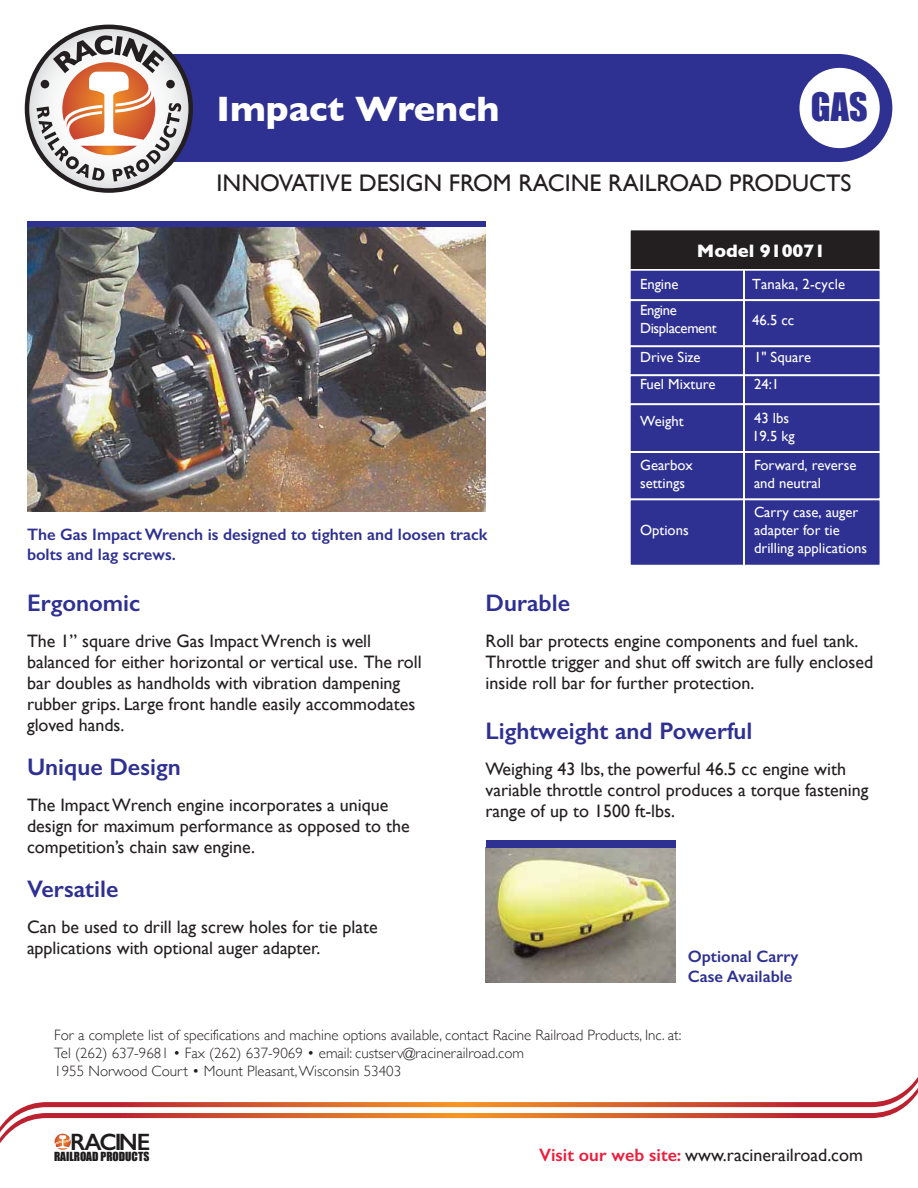
<style>
.page{position:relative;width:918px;height:1188px;background:#fff}
.page>*{position:absolute;margin:0;border:0;box-sizing:border-box;transform-origin:0 0}
.t1{font:700 36px "Gill Sans";color:#fff}
.t2{font:36px "Impact";color:#2e3092}
.t3{font:600 24px "Gill Sans";color:#2e3092}
.t4{font:24px "Gill Sans";color:#231f20}
.t5{font:600 23.7px "Gill Sans";letter-spacing:-.08em;color:#1d1b1c}
.t6{font:700 18.3px "Gill Sans";color:#fff}
.t7{font:18px/21px "Gill Sans";color:#231f20}
.t8{font:600 16.65px/20px "Gill Sans";color:#2e3092}
.t9{font:300 15px/18px "Gill Sans";color:#231f20}
.t10{font:14.7px/17.7px "Gill Sans";color:#fff}
.t11{font:14.7px/17.7px "Gill Sans";letter-spacing:-.025em;color:#fff}
.t12{font:11.55px "Impact";color:#1d1b1c}
.s1{font-weight:600;color:#ec1d3c}
</style>
<div class="page">
<div style="left:181px;top:54px;width:711px;height:108px;background:#2e3092"></div>
<div style="left:799px;top:68px;width:81px;height:80px;background:#fff;border-radius:50%"></div>
<svg style="left:27px;top:27px;width:164px;height:164px;background:#b2b1b3"></svg>
<div style="left:25px;top:25px;width:168px;height:168px;border:4px solid #231f20;border-radius:50%"></div>
<svg style="left:37px;top:35px;width:144px;height:147px"></svg>
<img style="left:27px;top:227px;width:459px;height:285px">
<div style="left:27px;top:221px;width:459px;height:6px;background:#2e3092"></div>
<svg style="left:54px;top:1143px;width:17px;height:7px"></svg>
<svg style="left:0;top:1077px;width:918px;height:55px"></svg>
<img style="left:486px;top:847px;width:190px;height:135px">
<div style="left:486px;top:840px;width:190px;height:7px;background:#2e3092"></div>
<div style="left:630px;top:230px;width:250px;height:40px;background:#231f20"></div>
<div style="left:629px;top:229px;width:252px;height:42px;border:2px solid #fff"></div>
<svg style="left:629px;top:268px;width:252px;height:297px;background:#3a3c98"></svg>
<hr style="left:629px;top:269px;width:115px;height:1px;background:#fff">
<hr style="left:744px;top:269px;width:137px;height:1px;background:#fff">
<svg style="left:744px;top:270px;width:1px;height:28px"></svg>
<hr style="left:744px;top:299px;width:1px;height:43px;background:#fff">
<svg style="left:744px;top:343px;width:1px;height:54px"></svg>
<hr style="left:744px;top:398px;width:1px;height:44px;background:#fff">
<hr style="left:744px;top:443px;width:1px;height:45px;background:#fff">
<hr style="left:744px;top:489px;width:1px;height:61px;background:#fff">
<h1 class="t1" style="left:217px;top:80px;width:284px">Impact Wrench</h1>
<h1 class="t2" style="left:811px;top:79px;width:58px">GAS</h1>
<h2 class="t4" style="left:217px;top:168px;width:637px">INNOVATIVE DESIGN FROM RACINE RAILROAD PRODUCTS</h2>
<p class="t8" style="left:27px;top:524px;width:462px">The Gas Impact Wrench is designed to tighten and loosen track bolts and lag screws.</p>
<p class="t6" style="left:697px;top:236px;width:130px">Model 910071</p>
<p class="t10" style="left:640px;top:275px;width:40px">Engine</p>
<p class="t10" style="left:752px;top:275px;width:94px">Tanaka, 2-cycle</p>
<p class="t10" style="left:752px;top:311px;width:44px">46.5 cc</p>
<p class="t11" style="left:640px;top:301px;width:78px">Engine<br>Displacement</p>
<p class="t10" style="left:640px;top:348px;width:62px">Drive Size</p>
<p class="t10" style="left:754px;top:348px;width:59px">1" Square</p>
<p class="t10" style="left:640px;top:375px;width:77px">Fuel Mixture</p>
<p class="t10" style="left:754px;top:375px;width:27px">24:1</p>
<p class="t10" style="left:640px;top:412px;width:45px">Weight</p>
<p class="t10" style="left:752px;top:409px;width:44px">43 lbs<br>19.5 kg</p>
<p class="t10" style="left:640px;top:456px;width:54px">Gearbox settings</p>
<p class="t10" style="left:754px;top:456px;width:104px">Forward, reverse and neutral</p>
<p class="t10" style="left:640px;top:521px;width:50px">Options</p>
<p class="t10" style="left:754px;top:503px;width:115px">Carry case, auger adapter for tie drilling applications</p>
<h2 class="t3" style="left:27px;top:588px;width:115px">Ergonomic</h2>
<p class="t7" style="left:27px;top:630px;width:396px">The 1” square drive Gas Impact Wrench is well balanced for either horizontal or vertical use. The roll bar doubles as handholds with vibration dampening rubber grips. Large front handle easily accommodates gloved hands.</p>
<h2 class="t3" style="left:27px;top:752px;width:155px">Unique Design</h2>
<p class="t7" style="left:27px;top:794px;width:384px">The Impact Wrench engine incorporates a unique design for maximum performance as opposed to the competition’s chain saw engine.</p>
<h2 class="t3" style="left:27px;top:874px;width:93px">Versatile</h2>
<p class="t7" style="left:27px;top:916px;width:352px">Can be used to drill lag screw holes for tie plate applications with optional auger adapter.</p>
<h2 class="t3" style="left:486px;top:588px;width:86px">Durable</h2>
<p class="t7" style="left:486px;top:630px;width:389px">Roll bar protects engine components and fuel tank.<br>Throttle trigger and shut off switch are fully enclosed inside roll bar for further protection.</p>
<h2 class="t3" style="left:486px;top:716px;width:269px">Lightweight and Powerful</h2>
<p class="t7" style="left:486px;top:758px;width:384px">Weighing 43 lbs, the powerful 46.5 cc engine with variable throttle control produces a torque fastening range of up to 1500 ft-lbs.</p>
<p class="t8" style="left:688px;top:946px;width:112px">Optional Carry<br>Case Available</p>
<p class="t9" style="left:54px;top:1026px;width:629px">For a complete list of specifications and machine options available, contact Racine Railroad Products, Inc. at:<br>Tel (262) 637-9681 • Fax (262) 637-9069 • email: custserv@racinerailroad.com<br>1955 Norwood Court • Mount Pleasant, Wisconsin 53403</p>
<h3 class="t5" style="left:70px;top:1128px;width:81px">RACINE</h3>
<p class="t12" style="left:54px;top:1148px;width:97px">RAILROAD PRODUCTS</p>
<p class="t7" style="left:539px;top:1144px;width:325px"><span class="s1">Visit our web site:</span> www.racinerailroad.com</p>
</div>
